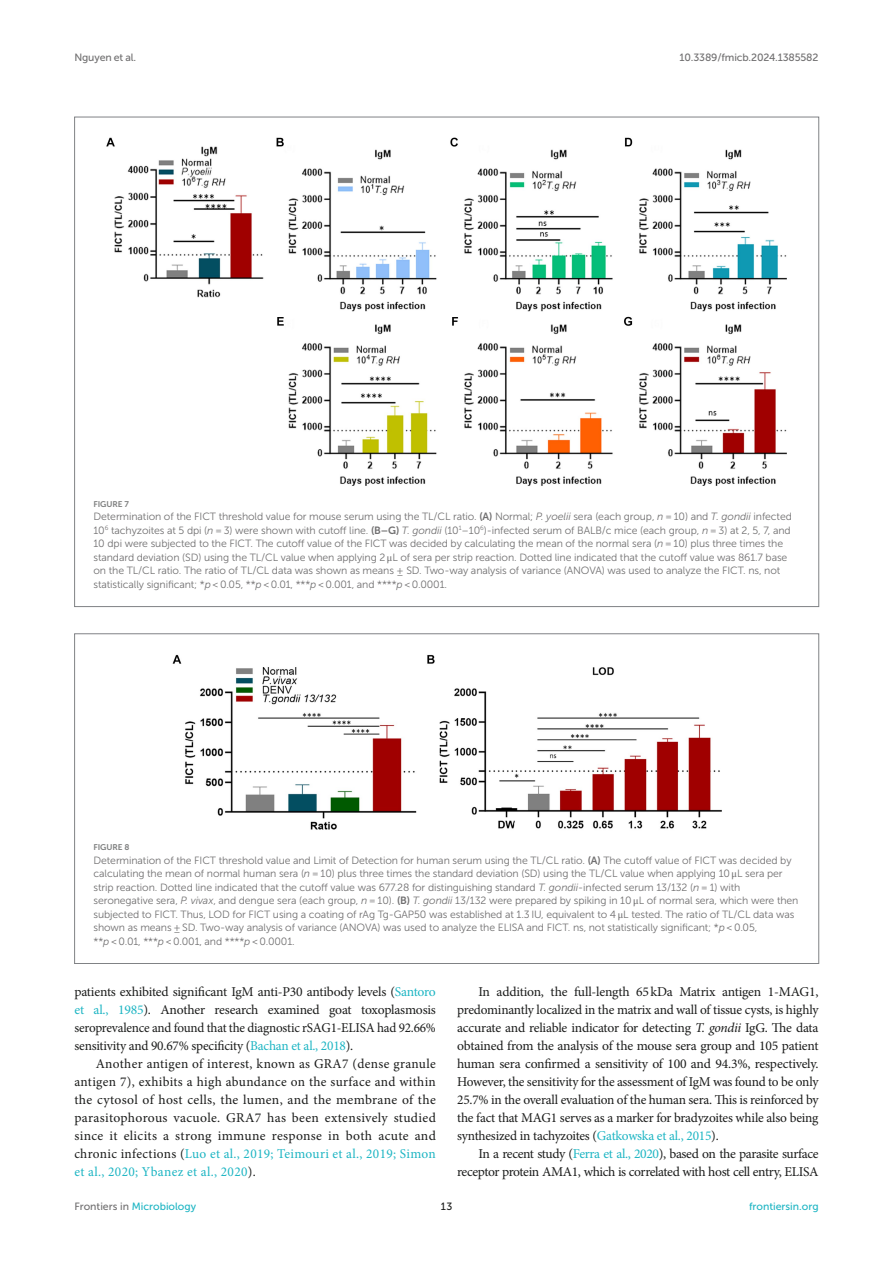
<style>
.page{position:relative;width:893px;height:1263px;background:#fff}
.page>*{position:absolute;margin:0;border:0;box-sizing:border-box;transform-origin:0 0}
.TEXT{font:13.5px/18px "Minion Pro";letter-spacing:-.025em;color:#1b1c1b;text-align:justify}
.TEXT_FLUSH{font:13.5px/18px "Minion Pro";letter-spacing:-.015em;color:#1b1c1b;text-align:justify}
.FIG_LEG{font:10.5px/13.5px "Museo Sans 300";letter-spacing:-.01em;color:#706f70}
.t1{font:10.5px "Museo Sans 500";color:#1db5c3}
.t2{font:10.5px "Museo Sans 500";letter-spacing:-.015em;color:#706f70}
.t3{font:10.5px "Museo Sans 500";color:#1b1c1b}
.FIG_HD{font:8.25px "Museo Sans 700";letter-spacing:-.01em;color:#7e7f7f}
.s1{font-family:"Museo Sans 700"}
.s2{font-style:italic}
.s3{font-family:"STIX General"}
.s4{color:#1db5c3}
.s5{color:#706f70}
</style>
<div class="page">
<img style="left:106px;top:137px;width:681px;height:349px">
<img style="left:172px;top:654px;width:550px;height:176px">
<p class="t2" style="left:74px;top:51px;width:63px">Nguyen et al.</p>
<p class="t2" style="left:680px;top:51px;width:140px">10.3389/fmicb.2024.1385582</p>
<p class="FIG_HD" style="left:94px;top:499px;width:37px">FIGURE 7</p>
<p class="FIG_LEG" style="left:94px;top:510px;width:700px">Determination of the FICT threshold value for mouse serum using the TL/CL ratio. <span class="s1">(A)</span> Normal; <span class="s2">P. yoelii</span> sera (each group, <span class="s2">n</span> = 10) and <span class="s2">T. gondii</span> infected 10<sup>6</sup> tachyzoites at 5 dpi (<span class="s2">n</span> = 3) were shown with cutoff line. <span class="s1">(B–G)</span> <span class="s2">T. gondii</span> (10<sup>1</sup>–10<sup>6</sup>)-infected serum of BALB/c mice (each group, <span class="s2">n</span> = 3) at 2, 5, 7, and 10 dpi were subjected to the FICT. The cutoff value of the FICT was decided by calculating the mean of the normal sera (<span class="s2">n</span> = 10) plus three times the standard deviation (SD) using the TL/CL value when applying 2 <span class="s3">μ</span>L of sera per strip reaction. Dotted line indicated that the cutoff value was 861.7 base on the TL/CL ratio. The ratio of TL/CL data was shown as means ± SD. Two-way analysis of variance (ANOVA) was used to analyze the FICT. ns, not statistically significant; *<span class="s2">p</span> &lt; 0.05, **<span class="s2">p</span> &lt; 0.01, ***<span class="s2">p</span> &lt; 0.001, and ****<span class="s2">p</span> &lt; 0.0001.</p>
<p class="FIG_HD" style="left:94px;top:842px;width:37px">FIGURE 8</p>
<p class="FIG_LEG" style="left:94px;top:853px;width:706px">Determination of the FICT threshold value and Limit of Detection for human serum using the TL/CL ratio. <span class="s1">(A)</span> The cutoff value of FICT was decided by calculating the mean of normal human sera (<span class="s2">n</span> = 10) plus three times the standard deviation (SD) using the TL/CL value when applying 10 <span class="s3">μ</span>L sera per strip reaction. Dotted line indicated that the cutoff value was 677.28 for distinguishing standard <span class="s2">T. gondii</span>-infected serum 13/132 (<span class="s2">n</span> = 1) with seronegative sera, <span class="s2">P. vivax</span>, and dengue sera (each group, <span class="s2">n</span> = 10). <span class="s1">(B)</span> <span class="s2">T. gondii</span> 13/132 were prepared by spiking in 10 <span class="s3">μ</span>L of normal sera, which were then subjected to FICT. Thus, LOD for FICT using a coating of rAg Tg-GAP50 was established at 1.3 IU, equivalent to 4 <span class="s3">μ</span>L tested. The ratio of TL/CL data was shown as means ± SD. Two-way analysis of variance (ANOVA) was used to analyze the ELISA and FICT. ns, not statistically significant; *<span class="s2">p</span> &lt; 0.05,<br>**<span class="s2">p</span> &lt; 0.01, ***<span class="s2">p</span> &lt; 0.001, and ****<span class="s2">p</span> &lt; 0.0001.</p>
<p class="TEXT_FLUSH" style="left:74px;top:983px;width:363px">patients exhibited significant IgM anti-P30 antibody levels (<span class="s4">Santoro et al., 1985</span>). Another research examined goat toxoplasmosis seroprevalence and found that the diagnostic rSAG1-ELISA had 92.66% sensitivity and 90.67% specificity (<span class="s4">Bachan et al., 2018</span>).</p>
<p class="TEXT" style="left:74px;top:1055px;width:363px;text-indent:21px">Another antigen of interest, known as GRA7 (dense granule antigen 7), exhibits a high abundance on the surface and within the cytosol of host cells, the lumen, and the membrane of the parasitophorous vacuole. GRA7 has been extensively studied since it elicits a strong immune response in both acute and chronic infections (<span class="s4">Luo et al., 2019; Teimouri et al., 2019; Simon et al., 2020; Ybanez et al., 2020</span>).</p>
<p class="TEXT" style="left:457px;top:983px;width:363px;text-indent:21px">In addition, the full-length 65kDa Matrix antigen 1-MAG1, predominantly localized in the matrix and wall of tissue cysts, is highly accurate and reliable indicator for detecting <span class="s2">T. gondii</span> IgG. The data obtained from the analysis of the mouse sera group and 105 patient human sera confirmed a sensitivity of 100 and 94.3%, respectively.<br>However, the sensitivity for the assessment of IgM was found to be only 25.7% in the overall evaluation of the human sera. This is reinforced by the fact that MAG1 serves as a marker for bradyzoites while also being synthesized in tachyzoites (<span class="s4">Gatkowska et al., 2015</span>).</p>
<p class="TEXT" style="left:457px;top:1145px;width:363px;text-align:right">In a recent study (<span class="s4">Ferra et al., 2020</span>), based on the parasite surface receptor protein AMA1, which is correlated with host cell entry, ELISA</p>
<p class="t1" style="left:74px;top:1200px;width:123px"><span class="s5">Frontiers in</span> Microbiology</p>
<p class="t3" style="left:441px;top:1200px;width:13px">13</p>
<p class="t1" style="left:749px;top:1200px;width:71px">frontiersin.org</p>
</div>
